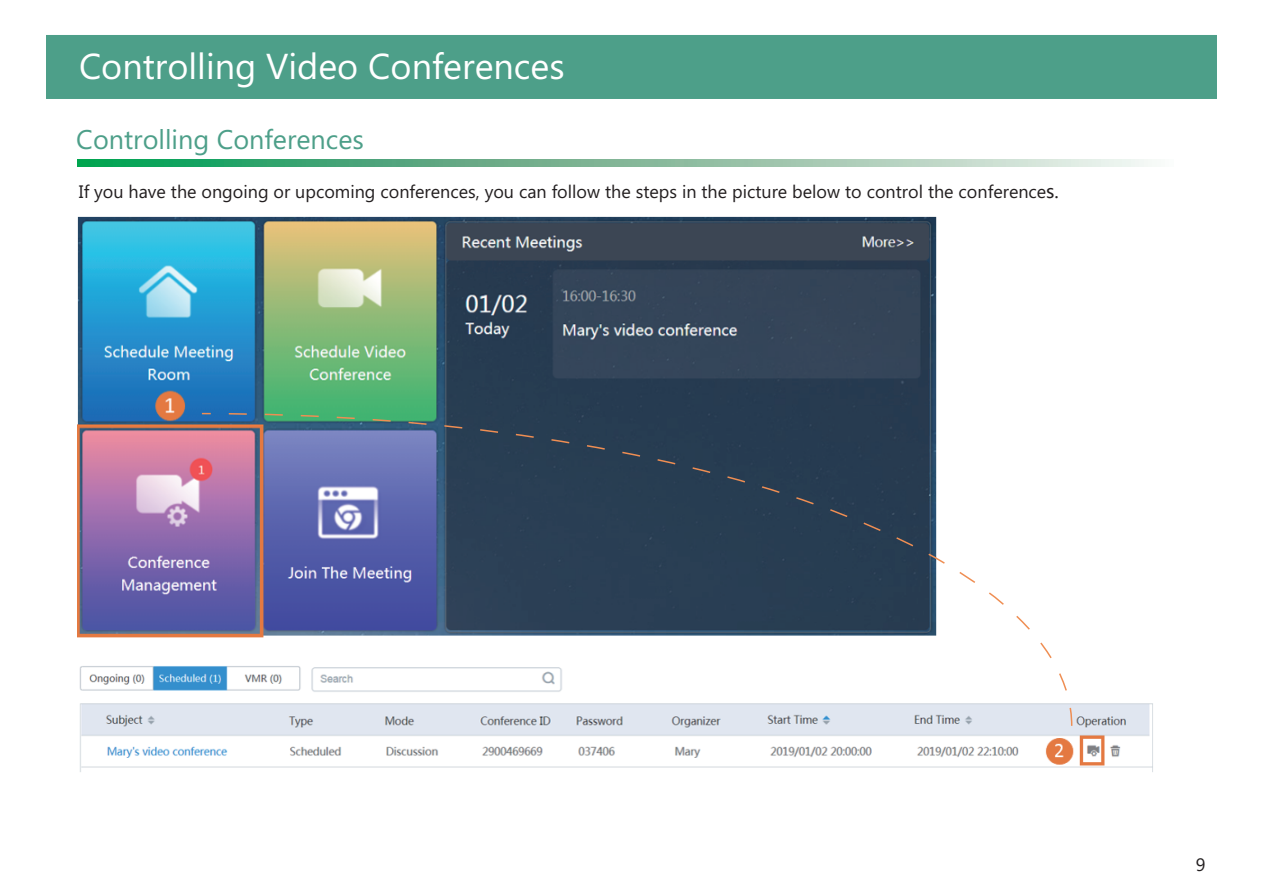
<style>
.page{position:relative;width:1263px;height:893px;background:#fff}
.page>*{position:absolute;margin:0;border:0;box-sizing:border-box;transform-origin:0 0}
.t1{font:36px "Microsoft Phags Pa";color:#fff}
.t2{font:27px "Microsoft Phags Pa";color:#4d9f89}
.t3{font:18px "Microsoft Phags Pa";color:#231f20}
.s1{font-family:"Microsoft Ya Hei"}
</style>
<div class="page">
<div style="left:46px;top:35px;width:1171px;height:64px;background:#4d9f89"></div>
<img style="left:77px;top:216px;width:860px;height:422px">
<img style="left:79px;top:666px;width:1074px;height:106px">
<svg style="left:200px;top:412px;width:873px;height:315px"></svg>
<svg style="left:78px;top:159px;width:1070px;height:7px;background:#7cbc9a"></svg>
<h1 class="t1" style="left:79px;top:41px;width:487px">Controlling Video Conferences</h1>
<h2 class="t2" style="left:76px;top:121px;width:289px">Controlling Conferences</h2>
<p class="t3" style="left:79px;top:179px;width:981px">If you have the ongoing or upcoming conferences, you can follow the steps in the picture below to control the conference<span class="s1">s.</span></p>
<p class="t3" style="left:1196px;top:853px;width:11px">9</p>
</div>
